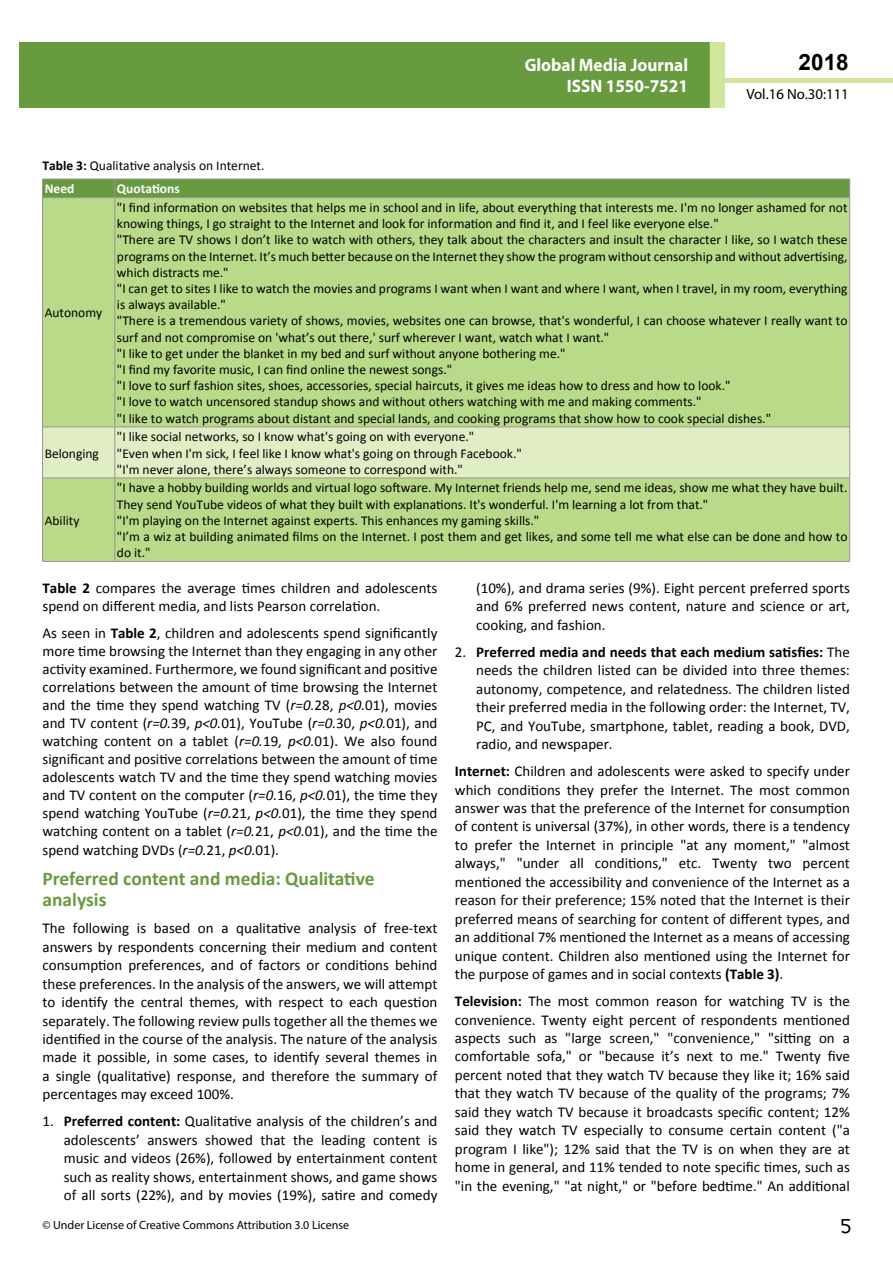
<style>
.page{position:relative;width:893px;height:1263px;background:#fff}
.page>*{position:absolute;margin:0;border:0;box-sizing:border-box;transform-origin:0 0}
.t1{font:25.5px "Tunga";color:#000}
.t2{font:700 22.5px "Arial";color:#000}
.t3{font:700 19.5px/21.5px "Calibri";color:#689a40}
.t4{font:700 18px/21.6px "Myriad Pro";color:#fff;text-align:right;scale:.96 1}
.t5{font:15px/18.5px "Calibri";color:#000;text-align:justify}
.t6{font:14.85px "Myriad Pro";color:#000}
.t7{font:13.5px/16.2px "Calibri";color:#000}
.t8{font:700 13.5px "Calibri";color:#fff}
.t9{font:12px "Myriad Pro";color:#000}
.s1{font-weight:700}
.s2{font-style:italic}
</style>
<div class="page">
<hr style="left:725px;top:78px;width:168px;height:4px;background:#d0e69e">
<div style="left:19px;top:42px;width:690px;height:66px;background:#689a40"></div>
<div style="left:709px;top:42px;width:16px;height:66px;background:#d0e69e"></div>
<div style="left:43px;top:198px;width:806px;height:363px;background:#b9da89"></div>
<div style="left:43px;top:428px;width:806px;height:50px;background:#e1eec5"></div>
<hr style="left:42px;top:198px;width:1px;height:229px;background:#939598">
<hr style="left:115px;top:198px;width:1px;height:229px;background:#939598">
<hr style="left:849px;top:198px;width:1px;height:229px;background:#939598">
<hr style="left:43px;top:427px;width:72px;height:1px;background:#939598">
<hr style="left:42px;top:427px;width:1px;height:51px;background:#939598">
<hr style="left:115px;top:427px;width:735px;height:1px;background:#939598">
<hr style="left:115px;top:427px;width:1px;height:51px;background:#939598">
<hr style="left:849px;top:427px;width:1px;height:51px;background:#939598">
<hr style="left:43px;top:478px;width:72px;height:1px;background:#939598">
<hr style="left:42px;top:478px;width:1px;height:83px;background:#939598">
<hr style="left:115px;top:478px;width:735px;height:1px;background:#939598">
<hr style="left:115px;top:478px;width:1px;height:83px;background:#939598">
<hr style="left:849px;top:478px;width:1px;height:83px;background:#939598">
<hr style="left:43px;top:561px;width:72px;height:1px;background:#939598">
<hr style="left:115px;top:561px;width:735px;height:1px;background:#939598">
<div style="left:42px;top:179px;width:808px;height:19px;background:#689a40"></div>
<hr style="left:43px;top:197px;width:72px;height:1px;background:#939598">
<hr style="left:115px;top:197px;width:735px;height:1px;background:#939598">
<p class="t7" style="left:43px;top:158px;width:223px"><span class="s1">Table 3:</span> Qualitative analysis on Internet.</p>
<p class="t8" style="left:45px;top:180px;width:31px">Need</p>
<p class="t8" style="left:117px;top:180px;width:64px">Quotations</p>
<p class="t4" style="left:517px;top:53px;width:198px">ARCHIVOS DE MEDICINA<br>ISSN 1698-9465</p>
<h2 class="t2" style="left:799px;top:47px;width:52px">2018</h2>
<p class="t4" style="left:525px;top:53px;width:172px">Global Media Journal<br>ISSN 1550-7521</p>
<p class="t6" style="left:746px;top:84px;width:104px">Vol.16 No.30:111</p>
<p class="t7" style="left:45px;top:305px;width:59px">Autonomy</p>
<p class="t7" style="left:45px;top:445px;width:56px">Belonging</p>
<p class="t7" style="left:45px;top:512px;width:36px">Ability</p>
<p class="t7" style="left:117px;top:199px;width:732px">"I find information on websites that helps me in school and in life, about everything that interests me. I'm no longer ashamed for not knowing things, I go straight to the Internet and look for information and find it, and I feel like everyone else."<br>"There are TV shows I don’t like to watch with others, they talk about the characters and insult the character I like, so I watch these programs on the Internet. It’s much better because on the Internet they show the program without censorship and without advertising, which distracts me."<br>"I can get to sites I like to watch the movies and programs I want when I want and where I want, when I travel, in my room, everything is always available."<br>"There is a tremendous variety of shows, movies, websites one can browse, that's wonderful, I can choose whatever I really want to surf and not compromise on 'what’s out there,' surf wherever I want, watch what I want."<br>"I like to get under the blanket in my bed and surf without anyone bothering me."<br>"I find my favorite music, I can find online the newest songs."<br>"I love to surf fashion sites, shoes, accessories, special haircuts, it gives me ideas how to dress and how to look."<br>"I love to watch uncensored standup shows and without others watching with me and making comments."<br>"I like to watch programs about distant and special lands, and cooking programs that show how to cook special dishes."</p>
<p class="t7" style="left:117px;top:429px;width:406px">"I like social networks, so I know what's going on with everyone."<br>"Even when I'm sick, I feel like I know what's going on through Facebook." "I'm never alone, there’s always someone to correspond with."</p>
<p class="t7" style="left:117px;top:480px;width:732px">"I have a hobby building worlds and virtual logo software. My Internet friends help me, send me ideas, show me what they have built.<br>They send YouTube videos of what they built with explanations. It's wonderful. I'm learning a lot from that."<br>"I'm playing on the Internet against experts. This enhances my gaming skills."<br>"I’m a wiz at building animated films on the Internet. I post them and get likes, and some tell me what else can be done and how to do it."</p>
<p class="t5" style="left:43px;top:579px;width:396px;line-height:18px"><span class="s1">Table 2</span> compares the average times children and adolescents spend on different media, and lists Pearson correlation.</p>
<p class="t5" style="left:43px;top:623px;width:396px">As seen in <span class="s1">Table 2</span>, children and adolescents spend significantly more time browsing the Internet than they engaging in any other activity examined. Furthermore, we found significant and positive correlations between the amount of time browsing the Internet and the time they spend watching TV (<span class="s2">r=0.</span>28, <span class="s2">p&lt;0.</span>01), movies and TV content (<span class="s2">r=0.</span>39, <span class="s2">p&lt;0.</span>01), YouTube (<span class="s2">r=0.</span>30, <span class="s2">p&lt;0.</span>01), and watching content on a tablet (<span class="s2">r=0.</span>19, <span class="s2">p&lt;0.</span>01). We also found significant and positive correlations between the amount of time adolescents watch TV and the time they spend watching movies and TV content on the computer (<span class="s2">r=0.</span>16, <span class="s2">p&lt;0.</span>01), the time they spend watching YouTube (<span class="s2">r=0.</span>21, <span class="s2">p&lt;0.</span>01), the time they spend watching content on a tablet (<span class="s2">r=0.</span>21, <span class="s2">p&lt;0.</span>01), and the time the spend watching DVDs (<span class="s2">r=0.</span>21, <span class="s2">p&lt;0.</span>01).</p>
<h3 class="t3" style="left:43px;top:868px;width:334px">Preferred content and media: Qualitative analysis</h3>
<p class="t5" style="left:43px;top:919px;width:396px">The following is based on a qualitative analysis of free-text answers by respondents concerning their medium and content consumption preferences, and of factors or conditions behind these preferences. In the analysis of the answers, we will attempt to identify the central themes, with respect to each question separately. The following review pulls together all the themes we identified in the course of the analysis. The nature of the analysis made it possible, in some cases, to identify several themes in a single (qualitative) response, and therefore the summary of percentages may exceed 100%.</p>
<p class="t5" style="left:64px;top:1112px;width:375px;text-indent:-21px">1. <span class="s1">Preferred content:</span> Qualitative analysis of the children’s and adolescents’ answers showed that the leading content is music and videos (26%), followed by entertainment content such as reality shows, entertainment shows, and game shows of all sorts (22%), and by movies (19%), satire and comedy</p>
<p class="t9" style="left:43px;top:1218px;width:308px">© Under License of Creative Commons Attribution 3.0 License</p>
<p class="t5" style="left:476px;top:579px;width:375px">(10%), and drama series (9%). Eight percent preferred sports and 6% preferred news content, nature and science or art, cooking, and fashion.</p>
<p class="t5" style="left:476px;top:643px;width:375px;text-indent:-21px">2. <span class="s1">Preferred media and needs that each medium satisfies:</span> The needs the children listed can be divided into three themes: autonomy, competence, and relatedness. The children listed their preferred media in the following order: the Internet, TV, PC, and YouTube, smartphone, tablet, reading a book, DVD, radio, and newspaper.</p>
<p class="t5" style="left:455px;top:762px;width:396px"><span class="s1">Internet:</span> Children and adolescents were asked to specify under which conditions they prefer the Internet. The most common answer was that the preference of the Internet for consumption of content is universal (37%), in other words, there is a tendency to prefer the Internet in principle "at any moment," "almost always," "under all conditions," etc. Twenty two percent mentioned the accessibility and convenience of the Internet as a reason for their preference; 15% noted that the Internet is their preferred means of searching for content of different types, and an additional 7% mentioned the Internet as a means of accessing unique content. Children also mentioned using the Internet for the purpose of games and in social contexts <span class="s1">(Table 3)</span>.</p>
<p class="t5" style="left:455px;top:992px;width:396px"><span class="s1">Television:</span> The most common reason for watching TV is the convenience. Twenty eight percent of respondents mentioned aspects such as "large screen," "convenience," "sitting on a comfortable sofa," or "because it’s next to me." Twenty five percent noted that they watch TV because they like it; 16% said that they watch TV because of the quality of the programs; 7% said they watch TV because it broadcasts specific content; 12% said they watch TV especially to consume certain content ("a program I like"); 12% said that the TV is on when they are at home in general, and 11% tended to note specific times, such as "in the evening," "at night," or "before bedtime." An additional</p>
<h1 class="t1" style="left:840px;top:1209px;width:13px">5</h1>
</div>
